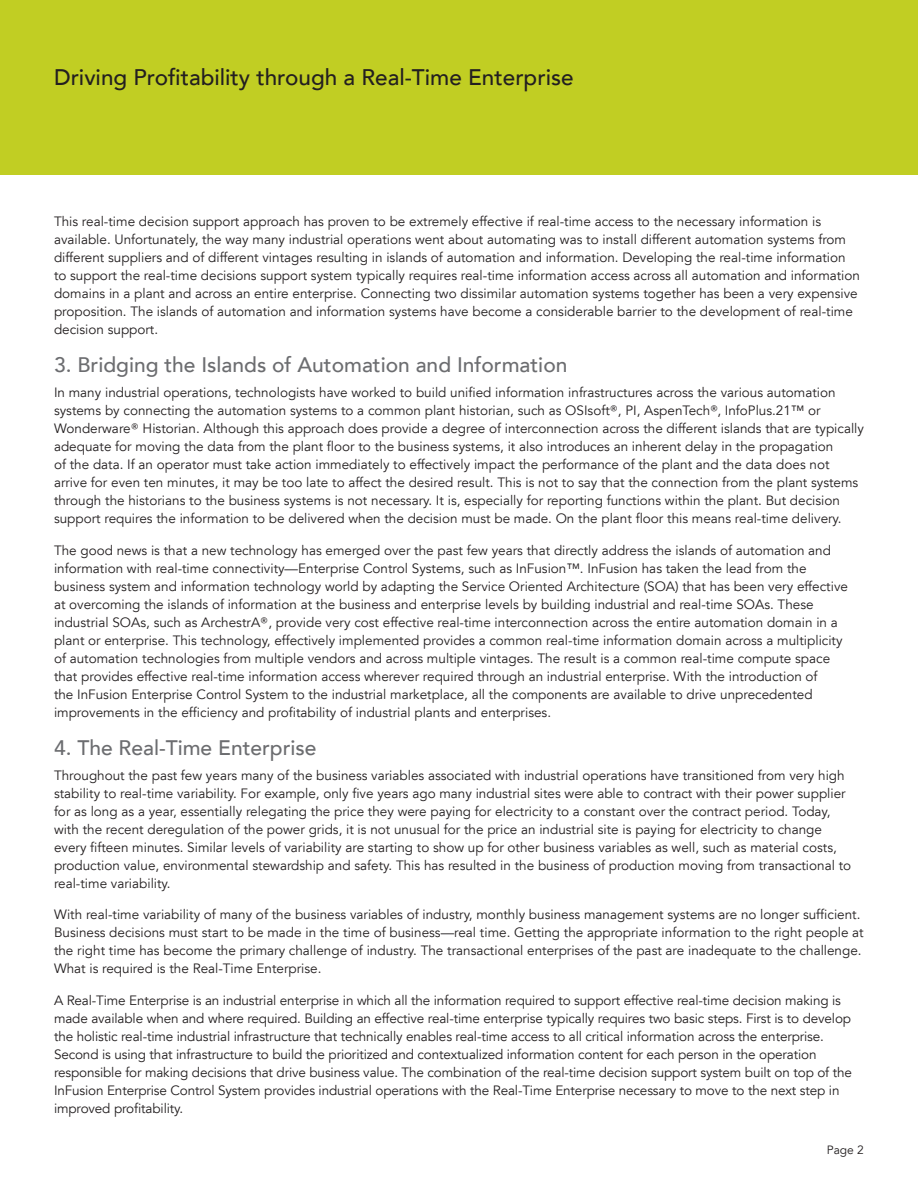
<style>
.page{position:relative;width:918px;height:1188px;background:#fff}
.page>*{position:absolute;margin:0;border:0;box-sizing:border-box;transform-origin:0 0}
.Headline{font:500 22.5px "Avenir LT";color:#231f20}
.t1{font:500 21px "Avenir LT";color:#6c6d70}
.Body_Copy{font:13.5px/18px "Avenir LT";color:#231f20}
.t2{font:12px "Avenir LT";color:#231f20}
.s1{font-family:"Avenir Next LT Pro"}
</style>
<div class="page">
<div style="left:0;top:0;width:918px;height:176px;background:#c1ce23"></div>
<p class="Headline" style="left:54px;top:64px;width:521px">Driving Profitability through a Real-Time Enterprise</p>
<p class="Body_Copy" style="left:54px;top:213px;width:808px">This real-time decision support approach has proven to be extremely effective if real-time access to the necessary information is available. Unfortunately, the way many industrial operations went about automating was to install different automation systems from different suppliers and of different vintages resulting in islands of automation and information. Developing the real-time information to support the real-time decisions support system typically requires real-time information access across all automation and information domains in a plant and across an entire enterprise. Connecting two dissimilar automation systems together has been a very expensive proposition. The islands of automation and information systems have become a considerable barrier to the development of real-time decision support.</p>
<p class="t1" style="left:54px;top:353px;width:515px">3. Bridging the Islands of Automation and Information</p>
<p class="Body_Copy" style="left:54px;top:384px;width:812px">In many industrial operations, technologists have worked to build unified information infrastructures across the various automation systems by connecting the automation systems to a common plant historian, such as OSIsoft<span class="s1">®</span>, PI, AspenTech<span class="s1">®</span>, InfoPlus.21™ or Wonderware<span class="s1">®</span> Historian. Although this approach does provide a degree of interconnection across the different islands that are typically adequate for moving the data from the plant floor to the business systems, it also introduces an inherent delay in the propagation<br>of the data. If an operator must take action immediately to effectively impact the performance of the plant and the data does not arrive for even ten minutes, it may be too late to affect the desired result. This is not to say that the connection from the plant systems through the historians to the business systems is not necessary. It is, especially for reporting functions within the plant. But decision support requires the information to be delivered when the decision must be made. On the plant floor this means real-time delivery.</p>
<p class="Body_Copy" style="left:54px;top:541px;width:796px">The good news is that a new technology has emerged over the past few years that directly address the islands of automation and information with real-time connectivity—Enterprise Control Systems, such as InFusion™. InFusion has taken the lead from the business system and information technology world by adapting the Service Oriented Architecture (SOA) that has been very effective at overcoming the islands of information at the business and enterprise levels by building industrial and real-time SOAs. These industrial SOAs, such as ArchestrA<span class="s1">®</span>, provide very cost effective real-time interconnection across the entire automation domain in a plant or enterprise. This technology, effectively implemented provides a common real-time information domain across a multiplicity of automation technologies from multiple vendors and across multiple vintages. The result is a common real-time compute space that provides effective real-time information access wherever required through an industrial enterprise. With the introduction of<br>the InFusion Enterprise Control System to the industrial marketplace, all the components are available to drive unprecedented improvements in the efficiency and profitability of industrial plants and enterprises.</p>
<p class="t1" style="left:54px;top:736px;width:264px">4. The Real-Time Enterprise</p>
<p class="Body_Copy" style="left:54px;top:766px;width:799px">Throughout the past few years many of the business variables associated with industrial operations have transitioned from very high stability to real-time variability. For example, only five years ago many industrial sites were able to contract with their power supplier for as long as a year, essentially relegating the price they were paying for electricity to a constant over the contract period. Today, with the recent deregulation of the power grids, it is not unusual for the price an industrial site is paying for electricity to change every fifteen minutes. Similar levels of variability are starting to show up for other business variables as well, such as material costs, production value, environmental stewardship and safety. This has resulted in the business of production moving from transactional to real-time variability.</p>
<p class="Body_Copy" style="left:54px;top:906px;width:811px">With real-time variability of many of the business variables of industry, monthly business management systems are no longer sufficient.<br>Business decisions must start to be made in the time of business—real time. Getting the appropriate information to the right people at the right time has become the primary challenge of industry. The transactional enterprises of the past are inadequate to the challenge.<br>What is required is the Real-Time Enterprise.</p>
<p class="Body_Copy" style="left:54px;top:991px;width:799px">A Real-Time Enterprise is an industrial enterprise in which all the information required to support effective real-time decision making is made available when and where required. Building an effective real-time enterprise typically requires two basic steps. First is to develop the holistic real-time industrial infrastructure that technically enables real-time access to all critical information across the enterprise.<br>Second is using that infrastructure to build the prioritized and contextualized information content for each person in the operation responsible for making decisions that drive business value. The combination of the real-time decision support system built on top of the InFusion Enterprise Control System provides industrial operations with the Real-Time Enterprise necessary to move to the next step in improved profitability.</p>
<p class="t2" style="left:827px;top:1143px;width:39px">Page 2</p>
</div>
